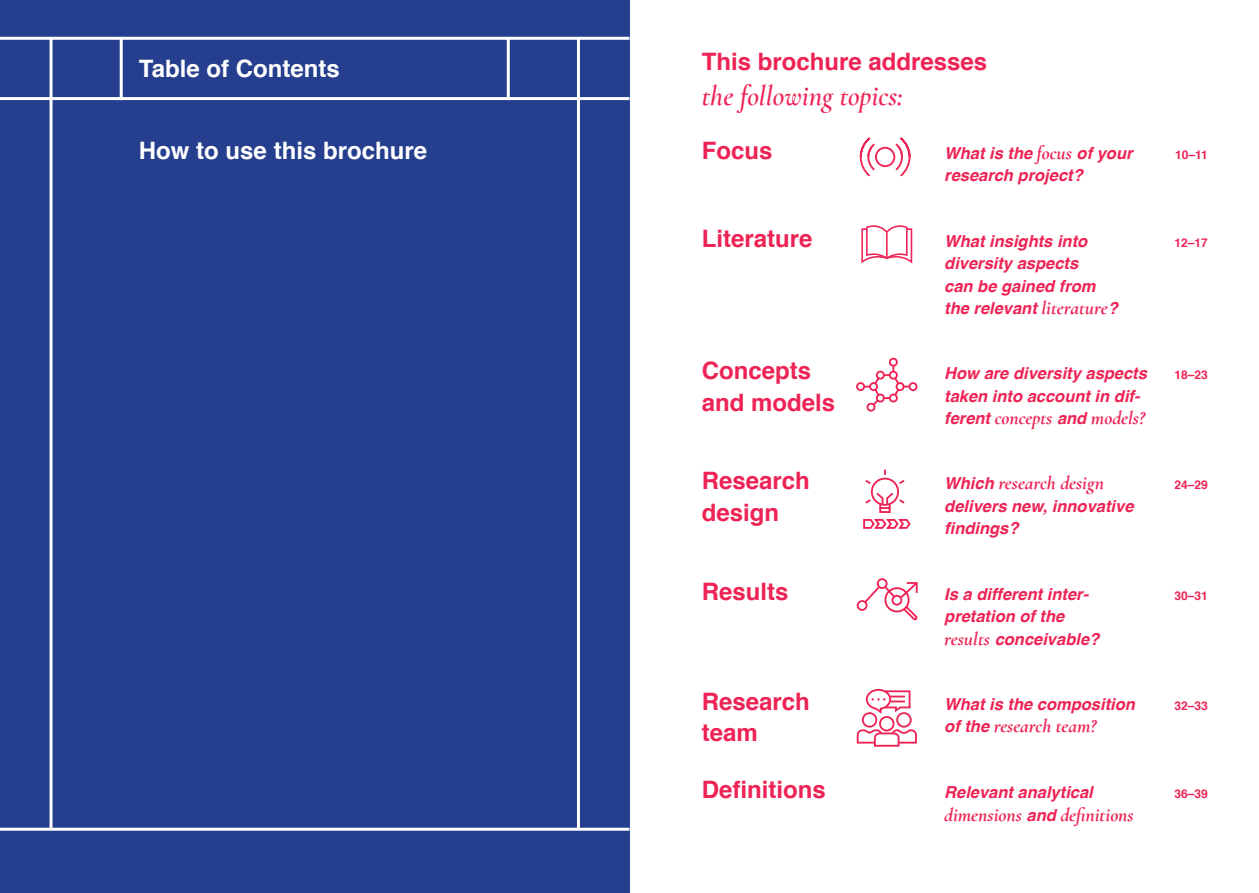
<style>
.page{position:relative;width:1259px;height:893px;background:#fff}
.page>*{position:absolute;margin:0;border:0;box-sizing:border-box;transform-origin:0 0}
.headline_3{font:italic 600 28.5px "Cormorant Garamond";color:#ee2355}
.headline_3-2{font:700 24px/31.5px "Helvetica";color:#ee2355}
.headline_3-3{font:700 24px "Helvetica";color:#fff}
.headline_3-4{font:italic 700 19.5px "Cormorant Garamond";color:#ee2355}
.headline_3-5{font:italic 700 16.5px/22.5px "Helvetica";color:#ee2355}
.inhaltsangabe_seiten{font:700 12px "Helvetica";color:#ee2355}
.s1{font-family:"Cormorant Garamond";font-size:19.5px}
.s2{font-family:"Helvetica";font-size:16.5px}
</style>
<div class="page">
<div style="left:0;top:0;width:629px;height:893px;background:#253f8e"></div>
<hr style="left:577px;top:38px;width:3px;height:790px;background:#fff">
<hr style="left:50px;top:38px;width:3px;height:790px;background:#fff">
<hr style="left:0;top:828px;width:629px;height:3px;background:#fff">
<hr style="left:507px;top:38px;width:3px;height:62px;background:#fff">
<hr style="left:120px;top:38px;width:3px;height:62px;background:#fff">
<hr style="left:0;top:37px;width:629px;height:3px;background:#fff">
<hr style="left:0;top:97px;width:629px;height:3px;background:#fff">
<div style="left:875px;top:147px;width:20px;height:20px;border:2px solid #ee2355;border-radius:50%"></div>
<svg style="left:893px;top:137px;width:18px;height:40px"></svg>
<svg style="left:859px;top:137px;width:18px;height:40px"></svg>
<div style="left:908px;top:382px;width:9px;height:9px;border:2px solid #ee2355;border-radius:50%"></div>
<div style="left:889px;top:358px;width:9px;height:9px;border:2px solid #ee2355;border-radius:50%"></div>
<svg style="left:864px;top:366px;width:45px;height:46px"></svg>
<div style="left:856px;top:382px;width:9px;height:9px;border:2px solid #ee2355;border-radius:50%"></div>
<div style="left:869px;top:382px;width:9px;height:9px;border:2px solid #ee2355;border-radius:50%"></div>
<div style="left:856px;top:600px;width:11px;height:11px;border:2px solid #ee2355;border-radius:50%"></div>
<svg style="left:862px;top:578px;width:56px;height:43px"></svg>
<svg style="left:861px;top:225px;width:51px;height:39px"></svg>
<svg style="left:865px;top:470px;width:40px;height:37px"></svg>
<div style="left:879px;top:503px;width:11px;height:6px;border:2px solid #ee2355"></div>
<div style="left:879px;top:507px;width:11px;height:6px;border:2px solid #ee2355"></div>
<svg style="left:863px;top:519px;width:48px;height:10px"></svg>
<div style="left:862px;top:712px;width:15px;height:16px;border:2px solid #ee2355;border-radius:50%"></div>
<div style="left:896px;top:712px;width:15px;height:16px;border:2px solid #ee2355;border-radius:50%"></div>
<div style="left:879px;top:716px;width:15px;height:15px;border:2px solid #ee2355;border-radius:50%"></div>
<svg style="left:865px;top:688px;width:46px;height:27px"></svg>
<svg style="left:856px;top:728px;width:61px;height:19px"></svg>
<p class="headline_3-3" style="left:139px;top:50px;width:202px">Table of Contents</p>
<p class="headline_3-3" style="left:139px;top:131px;width:290px">How to use this brochure</p>
<p class="headline_3-2" style="left:702px;top:47px;width:287px">This brochure addresses</p>
<p class="headline_3" style="left:702px;top:79px;width:203px">the following topics:</p>
<p class="headline_3-5" style="left:944px;top:142px;width:190px">What is the <span class="s1">focus</span> of your research project?</p>
<p class="headline_3-2" style="left:702px;top:135px;width:72px">Focus</p>
<p class="headline_3-2" style="left:702px;top:223px;width:112px">Literature</p>
<p class="headline_3-2" style="left:702px;top:355px;width:135px">Concepts and models</p>
<p class="headline_3-2" style="left:702px;top:465px;width:110px">Research design</p>
<p class="headline_3-2" style="left:702px;top:576px;width:88px">Results</p>
<p class="headline_3-2" style="left:702px;top:686px;width:110px">Research team</p>
<p class="headline_3-2" style="left:702px;top:774px;width:126px">Definitions</p>
<p class="headline_3-5" style="left:944px;top:230px;width:175px">What insights into diversity aspects<br>can be gained from the relevant <span class="s1">literature</span>?</p>
<p class="headline_3-5" style="left:944px;top:362px;width:204px">How are diversity aspects taken into account in dif-</p>
<p class="headline_3-4" style="left:944px;top:406px;width:202px"><span class="s2">ferent</span> concepts <span class="s2">and</span> models?</p>
<p class="headline_3-4" style="left:944px;top:471px;width:161px"><span class="s2">Which</span> research design</p>
<p class="headline_3-5" style="left:944px;top:495px;width:191px">delivers new, innovative findings?</p>
<p class="headline_3-5" style="left:944px;top:583px;width:156px">Is a different inter&shy;pretation of the <span class="s1">results</span> conceivable?</p>
<p class="headline_3-5" style="left:944px;top:693px;width:192px">What is the composition</p>
<p class="headline_3-4" style="left:944px;top:714px;width:153px"><span class="s2">of the</span> research team?</p>
<p class="headline_3-5" style="left:944px;top:781px;width:150px">Relevant analytical</p>
<p class="headline_3-4" style="left:944px;top:802px;width:191px">dimensions <span class="s2">and</span> definitions</p>
<p class="inhaltsangabe_seiten" style="left:1175px;top:145px;width:34px">10–11</p>
<p class="inhaltsangabe_seiten" style="left:1174px;top:233px;width:35px">12–17</p>
<p class="inhaltsangabe_seiten" style="left:1174px;top:365px;width:35px">18–23</p>
<p class="inhaltsangabe_seiten" style="left:1174px;top:475px;width:35px">24–29</p>
<p class="inhaltsangabe_seiten" style="left:1174px;top:586px;width:35px">30–31</p>
<p class="inhaltsangabe_seiten" style="left:1174px;top:696px;width:35px">32–33</p>
<p class="inhaltsangabe_seiten" style="left:1174px;top:784px;width:35px">36–39</p>
</div>
